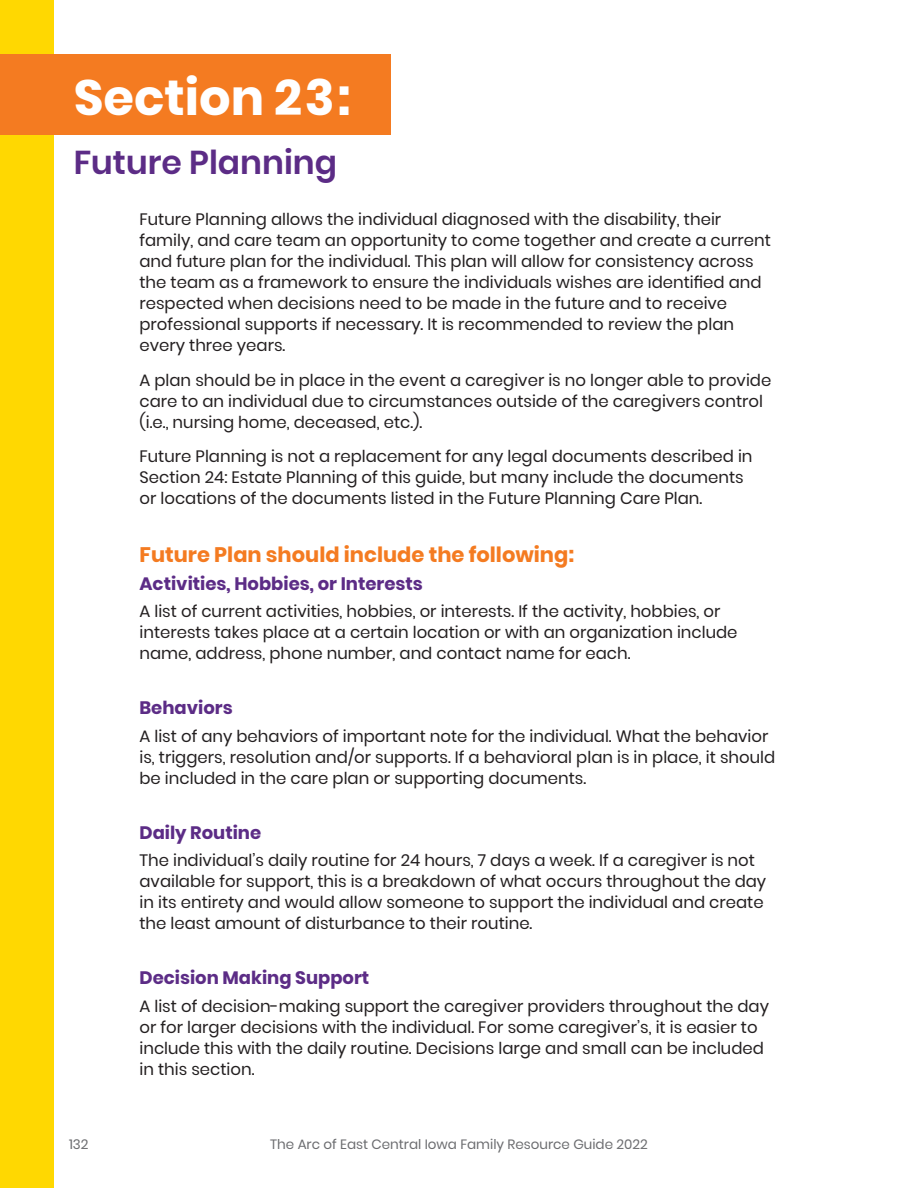
<style>
.page{position:relative;width:918px;height:1188px;background:#fff}
.page>*{position:absolute;margin:0;border:0;box-sizing:border-box;transform-origin:0 0}
.Section___Header{font:700 49.5px "Poppins";color:#fff}
.Section_Title{font:600 33px "Poppins";color:#5c2c86}
.Body_Copy_Header{font:700 21px "Poppins";color:#f47b21}
.Body_Copy_Header_-pu{font:700 18px "Poppins";color:#5c2c86}
.Body_Copy{font:16.5px/21px "Poppins";color:#231f20}
.t1{font:13.5px "Poppins";color:#6c6d70}
</style>
<div class="page">
<div style="left:0;top:0;width:54px;height:1188px;background:#ffd801"></div>
<div style="left:0;top:54px;width:391px;height:81px;background:#f47b21"></div>
<p class="Section___Header" style="left:74px;top:69px;width:279px">Section 23:</p>
<p class="Section_Title" style="left:74px;top:143px;width:265px">Future Planning</p>
<p class="Body_Copy" style="left:140px;top:209px;width:633px">Future Planning allows the individual diagnosed with the disability, their family, and care team an opportunity to come together and create a current and future plan for the individual. This plan will allow for consistency across the team as a framework to ensure the individuals wishes are identified and respected when decisions need to be made in the future and to receive professional supports if necessary. It is recommended to review the plan every three years.</p>
<p class="Body_Copy" style="left:140px;top:370px;width:633px">A plan should be in place in the event a caregiver is no longer able to provide care to an individual due to circumstances outside of the caregivers control (i.e., nursing home, deceased, etc.).</p>
<p class="Body_Copy" style="left:140px;top:446px;width:615px">Future Planning is not a replacement for any legal documents described in<br>Section 24: Estate Planning of this guide, but many include the documents or locations of the documents listed in the Future Planning Care Plan.</p>
<p class="Body_Copy_Header" style="left:140px;top:542px;width:436px">Future Plan should include the following:</p>
<p class="Body_Copy_Header_-pu" style="left:140px;top:573px;width:285px">Activities, Hobbies, or Interests</p>
<p class="Body_Copy" style="left:140px;top:601px;width:600px">A list of current activities, hobbies, or interests. If the activity, hobbies, or interests takes place at a certain location or with an organization include name, address, phone number, and contact name for each.</p>
<p class="Body_Copy_Header_-pu" style="left:140px;top:697px;width:95px">Behaviors</p>
<p class="Body_Copy" style="left:140px;top:726px;width:637px">A list of any behaviors of important note for the individual. What the behavior is, triggers, resolution and/or supports. If a behavioral plan is in place, it should be included in the care plan or supporting documents.</p>
<p class="Body_Copy_Header_-pu" style="left:140px;top:822px;width:123px">Daily Routine</p>
<p class="Body_Copy" style="left:140px;top:850px;width:628px">The individual’s daily routine for 24 hours, 7 days a week. If a caregiver is not available for support, this is a breakdown of what occurs throughout the day in its entirety and would allow someone to support the individual and create the least amount of disturbance to their routine.</p>
<p class="Body_Copy_Header_-pu" style="left:140px;top:967px;width:231px">Decision Making Support</p>
<p class="Body_Copy" style="left:140px;top:996px;width:631px">A list of decision-making support the caregiver providers throughout the day or for larger decisions with the individual. For some caregiver’s, it is easier to include this with the daily routine. Decisions large and small can be included in this section.</p>
<p class="t1" style="left:69px;top:1136px;width:21px">132</p>
<p class="t1" style="left:270px;top:1136px;width:379px">The Arc of East Central Iowa Family Resource Guide 2022</p>
</div>
